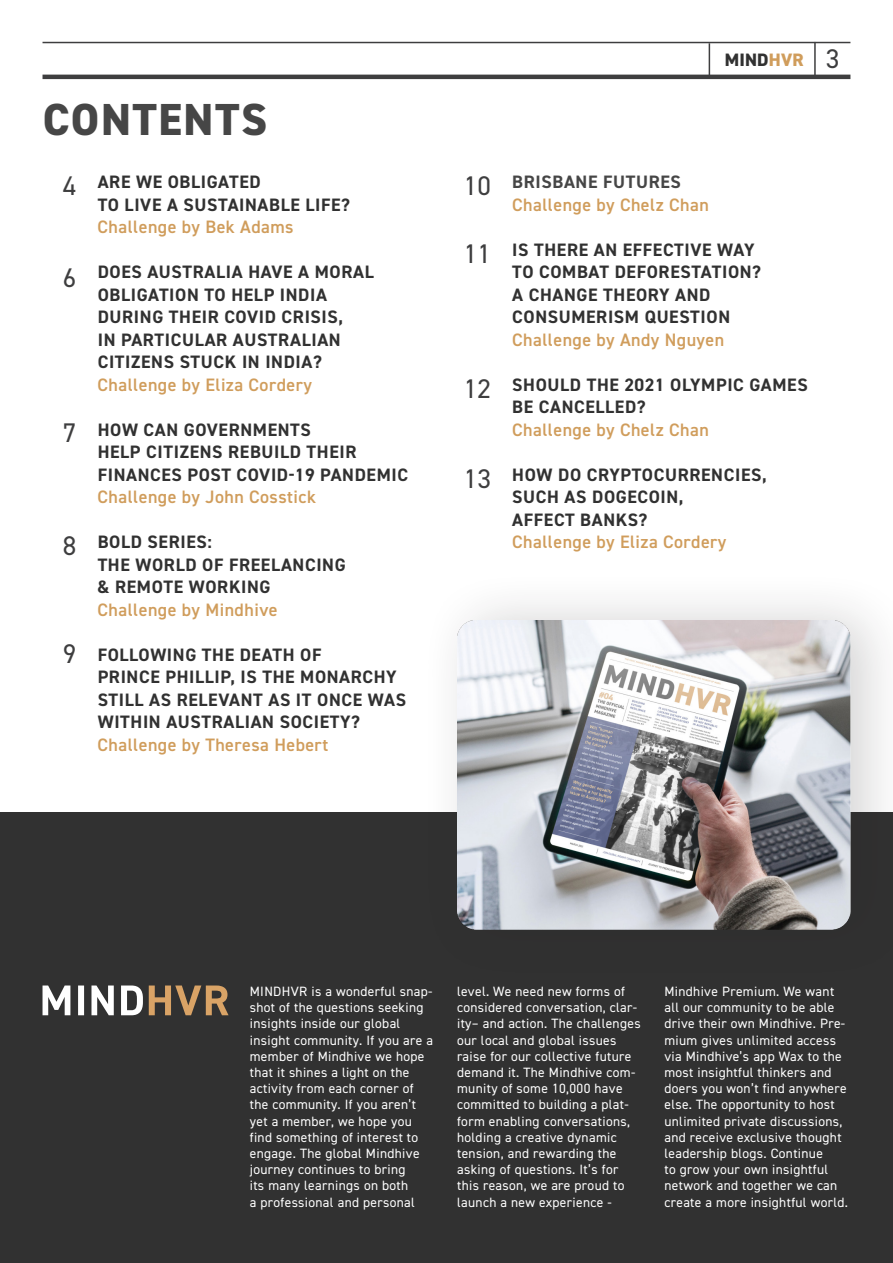
<style>
.page{position:relative;width:893px;height:1263px;background:#fff}
.page>*{position:absolute;margin:0;border:0;box-sizing:border-box;transform-origin:0 0}
._36pt_TITLE{font:800 45px "DIN2014";letter-spacing:.035em;color:#464646}
.Page_number{font:27px "DIN2014";color:#3e3e3f}
._36pt_TITLE-2{font:700 18px/22.5px "DIN2014";letter-spacing:.035em;color:#313131}
.Page_number-2{font:700 18px/22.5px "DIN2014";letter-spacing:.035em;color:#313131}
.Page_number-3{font:600 18px/22.5px "DIN2014";letter-spacing:.025em;color:#d09d5c}
.Page_number-4{font:700 18px "DIN2014";letter-spacing:.035em;color:#464646}
.t1{font:800 18px "DIN2014";letter-spacing:.01em;color:#313131}
.NEWSLTR{font:13.5px/16.2px "DIN2014";letter-spacing:.025em;color:#fff}
.s1{font-weight:600;color:#d09d5c}
.s2{font-weight:700;color:#313131}
.s3{color:#d09d5c}
.s4{font-weight:400;font-size:27px;color:#3e3e3f}
</style>
<div class="page">
<hr style="left:43px;top:42px;width:807px;height:1px;background:#3e3e3f">
<hr style="left:709px;top:43px;width:1px;height:34px;background:#3e3e3f">
<hr style="left:814px;top:42px;width:2px;height:34px;background:#3e3e3f">
<hr style="left:43px;top:75px;width:807px;height:4px;background:#3e3e3f">
<div style="left:0;top:812px;width:893px;height:451px;background:#313131"></div>
<svg style="left:43px;top:985px;width:100px;height:30px"></svg>
<svg style="left:149px;top:985px;width:80px;height:30px"></svg>
<div style="left:420px;top:568px;width:473px;height:413px;background:#231f20;opacity:.2"></div>
<img style="left:457px;top:620px;width:393px;height:309px">
<p class="_36pt_TITLE" style="left:43px;top:90px;width:226px">CONTENTS</p>
<p class="_36pt_TITLE-2" style="left:98px;top:171px;width:164px">ARE WE OBLIGATED</p>
<p class="Page_number-2" style="left:98px;top:193px;width:254px">TO LIVE A SUSTAINABLE LIFE?<br><span class="s1">Challenge by Bek Adams</span></p>
<p class="_36pt_TITLE-2" style="left:98px;top:261px;width:278px">DOES AUSTRALIA HAVE A MORAL<br>OBLIGATION TO HELP INDIA</p>
<p class="_36pt_TITLE-2" style="left:98px;top:306px;width:247px">DURING THEIR COVID CRISIS,</p>
<p class="_36pt_TITLE-2" style="left:98px;top:328px;width:244px">IN PARTICULAR AUSTRALIAN</p>
<p class="_36pt_TITLE-2" style="left:98px;top:351px;width:226px">CITIZENS STUCK IN INDIA?</p>
<p class="Page_number-3" style="left:98px;top:373px;width:216px">Challenge by Eliza Cordery</p>
<p class="_36pt_TITLE-2" style="left:98px;top:418px;width:215px">HOW CAN GOVERNMENTS</p>
<p class="_36pt_TITLE-2" style="left:98px;top:441px;width:312px">HELP CITIZENS REBUILD THEIR<br>FINANCES POST COVID-19 PANDEMIC</p>
<p class="Page_number-3" style="left:98px;top:485px;width:220px">Challenge by John Cosstick</p>
<p class="_36pt_TITLE-2" style="left:98px;top:531px;width:116px">BOLD SERIES:</p>
<p class="_36pt_TITLE-2" style="left:98px;top:553px;width:250px">THE WORLD OF FREELANCING</p>
<p class="Page_number-3" style="left:98px;top:575px;width:181px"><span class="s2">&amp; REMOTE WORKING<br></span>Challenge by Mindhive</p>
<p class="_36pt_TITLE-2" style="left:98px;top:643px;width:225px">FOLLOWING THE DEATH OF</p>
<p class="Page_number-2" style="left:98px;top:666px;width:310px">PRINCE PHILLIP, IS THE MONARCHY<br>STILL AS RELEVANT AS IT ONCE WAS<br>WITHIN AUSTRALIAN SOCIETY?<br><span class="s1">Challenge by Theresa Hebert</span></p>
<p class="Page_number" style="left:63px;top:169px;width:15px">4</p>
<p class="Page_number" style="left:464px;top:169px;width:28px">10</p>
<p class="Page_number" style="left:464px;top:237px;width:28px">11</p>
<p class="Page_number" style="left:63px;top:261px;width:15px">6</p>
<p class="Page_number" style="left:464px;top:371px;width:28px">12</p>
<p class="Page_number" style="left:63px;top:416px;width:15px">7</p>
<p class="Page_number" style="left:464px;top:461px;width:28px">13</p>
<p class="Page_number" style="left:63px;top:529px;width:15px">8</p>
<p class="Page_number" style="left:63px;top:637px;width:15px">9</p>
<h3 class="t1" style="left:725px;top:48px;width:116px">MIND<span class="s3">HVR</span> <span class="s4">3</span></h3>
<p class="Page_number-4" style="left:512px;top:170px;width:170px">BRISBANE FUTURES</p>
<p class="Page_number-3" style="left:512px;top:193px;width:198px">Challenge by Chelz Chan</p>
<p class="_36pt_TITLE-2" style="left:512px;top:238px;width:244px">IS THERE AN EFFECTIVE WAY</p>
<p class="_36pt_TITLE-2" style="left:512px;top:261px;width:250px">TO COMBAT DEFORESTATION?</p>
<p class="Page_number-2" style="left:512px;top:283px;width:200px">A CHANGE THEORY AND</p>
<p class="Page_number-2" style="left:512px;top:306px;width:219px">CONSUMERISM QUESTION</p>
<p class="Page_number-3" style="left:512px;top:328px;width:213px">Challenge by Andy Nguyen</p>
<p class="_36pt_TITLE-2" style="left:512px;top:373px;width:297px">SHOULD THE 2021 OLYMPIC GAMES</p>
<p class="_36pt_TITLE-2" style="left:512px;top:396px;width:135px">BE CANCELLED?</p>
<p class="Page_number-3" style="left:512px;top:418px;width:198px">Challenge by Chelz Chan</p>
<p class="_36pt_TITLE-2" style="left:512px;top:463px;width:256px">HOW DO CRYPTOCURRENCIES,</p>
<p class="_36pt_TITLE-2" style="left:512px;top:486px;width:173px">SUCH AS DOGECOIN,</p>
<p class="_36pt_TITLE-2" style="left:512px;top:508px;width:137px">AFFECT BANKS?</p>
<p class="Page_number-3" style="left:512px;top:530px;width:216px">Challenge by Eliza Cordery</p>
<p class="NEWSLTR" style="left:250px;top:983px;width:185px">MINDHVR is a wonderful snap&shy;shot of the questions seeking insights inside our global insight community. If you are a member of Mindhive we hope that it shines a light on the activity from each corner of the community. If you aren’t yet a member, we hope you find something of interest to engage. The global Mindhive journey continues to bring<br>its many learnings on both<br>a professional and personal</p>
<p class="NEWSLTR" style="left:457px;top:983px;width:185px">level. We need new forms of considered conversation, clar&shy;ity– and action. The challenges our local and global issues raise for our collective future demand it. The Mindhive com&shy;munity of some 10,000 have committed to building a plat&shy;form enabling conversations, holding a creative dynamic tension, and rewarding the asking of questions. It’s for this reason, we are proud to launch a new experience -</p>
<p class="NEWSLTR" style="left:664px;top:983px;width:185px">Mindhive Premium. We want all our community to be able drive their own Mindhive. Pre&shy;mium gives unlimited access via Mindhive’s app Wax to the most insightful thinkers and doers you won’t find anywhere else. The opportunity to host unlimited private discussions, and receive exclusive thought leadership blogs. Continue<br>to grow your own insightful network and together we can create a more insightful world.</p>
</div>
